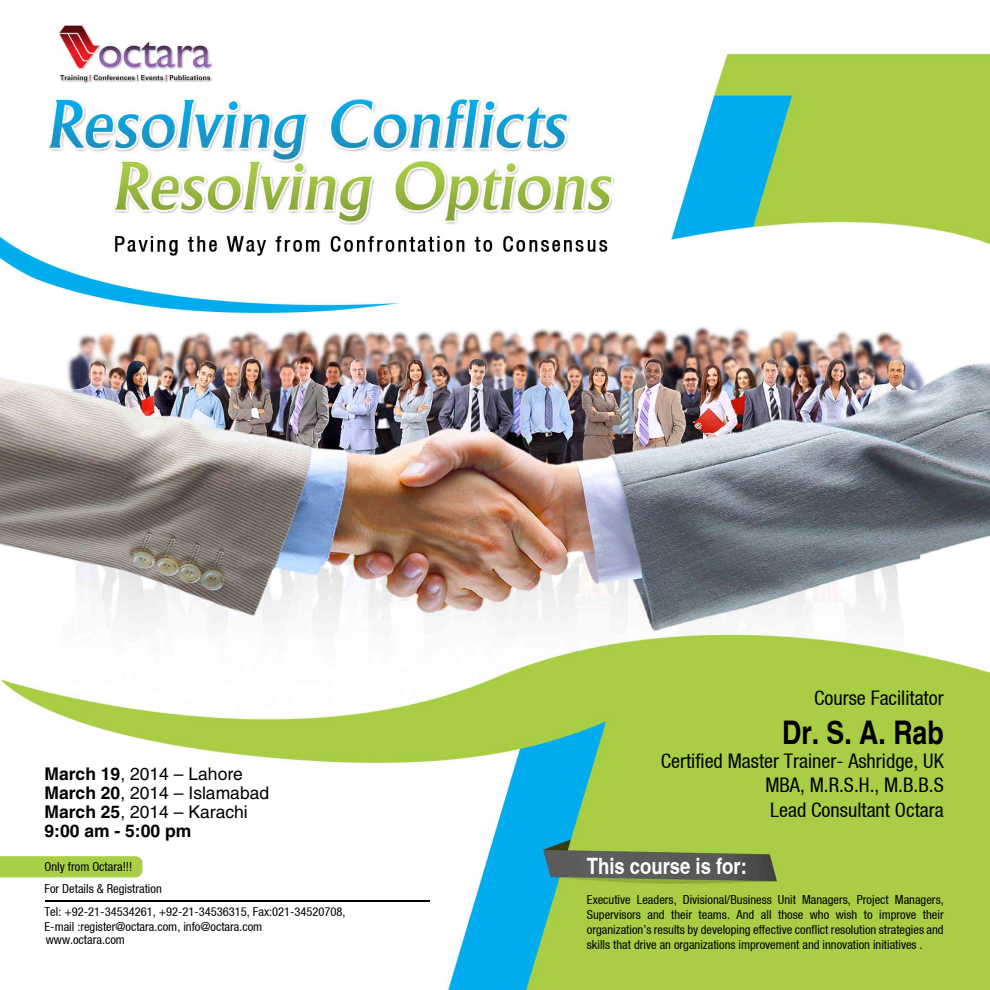
<style>
.page{position:relative;width:990px;height:990px;background:#fff}
.page>*{position:absolute;margin:0;border:0;box-sizing:border-box;transform-origin:0 0}
.t1{font:700 condensed 32.5px "Helvetica";color:#000}
.t2{font:700 condensed 22.5px "Helvetica";color:#fff}
.t3{font:condensed 20.12px/24.1px "Helvetica 57";color:#000;text-align:justify}
.t4{font:17.5px/18.8px "Helvetica LT Std";color:#000}
.t5{font:condensed 12.5px/15px "Helvetica 57";color:#000}
.s1{font-weight:700}
</style>
<div class="page">
<img style="left:0;top:24px;width:990px;height:966px">
<hr style="left:45px;top:900px;width:385px;height:1px;background:#000">
<div style="left:0;top:856px;width:142px;height:21px;background:#a9cf46"></div>
<h3 class="t3" style="left:814px;top:686px;width:131px">Course Facilitator</h3>
<h1 class="t1" style="left:782px;top:713px;width:163px">Dr. S. A. Rab</h1>
<h3 class="t3" style="left:765px;top:749px;width:180px;text-indent:-105px">Certified Master Trainer- Ashridge, UK MBA, M.R.S.H., M.B.B.S Lead Consultant Octara</h3>
<h3 class="t4" style="left:45px;top:765px;width:226px"><span class="s1">March 19</span>, 2014 – Lahore<br><span class="s1">March 20</span>, 2014 – Islamabad<br><span class="s1">March 25</span>, 2014 – Karachi<br><span class="s1">9:00 am - 5:00 pm</span></h3>
<p class="t5" style="left:45px;top:855px;width:119px;line-height:22.1px">Only from Octara!!!<br>For Details &amp; Registration</p>
<h2 class="t2" style="left:587px;top:852px;width:161px">This course is for:</h2>
<p class="t5" style="left:587px;top:892px;width:358px;text-align:justify">Executive Leaders, Divisional/Business Unit Managers, Project Managers, Supervisors and their teams. And all those who wish to improve their organization’s results by developing effective conflict resolution strategies and skills that drive an organizations improvement and innovation initiatives .</p>
<p class="t5" style="left:45px;top:905px;width:303px;line-height:14.4px">Tel: +92-21-34534261, +92-21-34536315, Fax:021-34520708,<br>E-mail :register@octara.com, info@octara.com</p>
<p class="t5" style="left:46px;top:932px;width:81px">www.octara.com</p>
</div>
